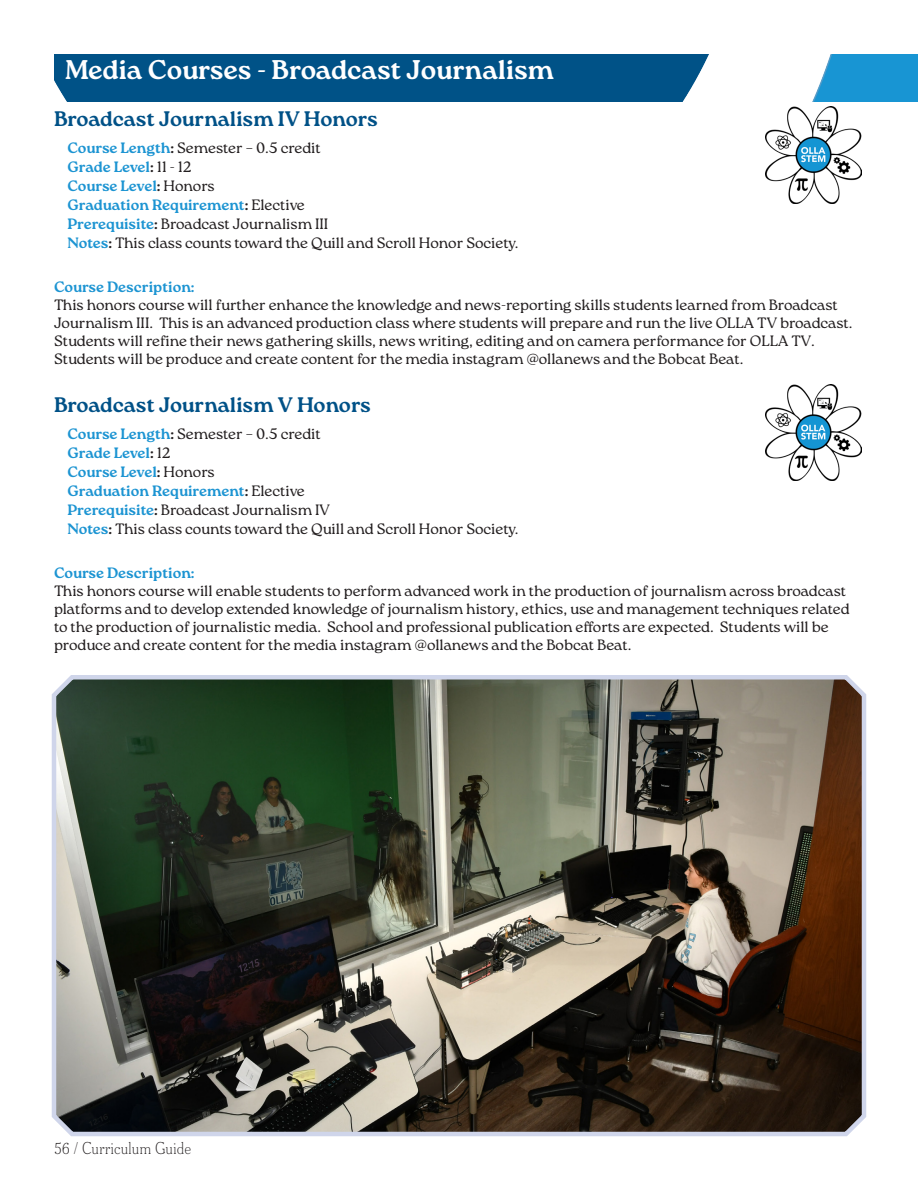
<style>
.page{position:relative;width:918px;height:1188px;background:#fff}
.page>*{position:absolute;margin:0;border:0;box-sizing:border-box;transform-origin:0 0}
.t1{font:700 27px "Roca";color:#fff}
.Course_Name{font:700 21px "Roca";color:#005187}
.Course_Description{font:300 15px/18px "Roca";color:#231f20}
.Course_Heading{font:300 15px "Roca";color:#231f20}
.Course_Heading-2{font:700 15px "Roca";letter-spacing:-.01em;color:#1c94d2}
.Course_Decription_Heading{font:700 15px "Roca";color:#1c94d2}
.t2{font:100 ultra-condensed 15px "Meursault VF";color:#231f20}
.s1{font-weight:700;color:#1c94d2}
.s2{font-weight:700}
.s3{color:#231f20}
.s4{font-weight:300;color:#231f20}
</style>
<div class="page">
<img style="left:54px;top:54px;width:864px;height:48px">
<img style="left:51px;top:675px;width:816px;height:462px">
<img style="left:765px;top:107px;width:96px;height:96px">
<img style="left:765px;top:385px;width:96px;height:96px">
<p class="t1" style="left:65px;top:54px;width:491px">Media Courses - Broadcast Journalism</p>
<p class="Course_Name" style="left:54px;top:106px;width:325px">Broadcast Journalism IV Honors</p>
<p class="Course_Heading" style="left:68px;top:139px;width:255px"><span class="s1">Course Length</span><span class="s2">:</span> Semester – 0.5 credit</p>
<p class="Course_Heading-2" style="left:68px;top:158px;width:126px">Grade Level<span class="s3">:</span> <span class="s4">11 - 12</span></p>
<p class="Course_Heading-2" style="left:68px;top:177px;width:149px">Course Level<span class="s3">:</span> <span class="s4">Honors</span></p>
<p class="Course_Heading-2" style="left:68px;top:196px;width:239px">Graduation Requirement<span class="s3">:</span> <span class="s4">Elective</span></p>
<p class="Course_Heading" style="left:68px;top:215px;width:262px"><span class="s1">Prerequisite</span><span class="s2">:</span> Broadcast Journalism III</p>
<p class="Course_Heading" style="left:68px;top:234px;width:453px"><span class="s1">Notes</span><span class="s2">:</span> This class counts toward the Quill and Scroll Honor Society.</p>
<p class="Course_Decription_Heading" style="left:54px;top:278px;width:142px">Course Description:</p>
<p class="Course_Description" style="left:54px;top:298px;width:800px">This honors course will further enhance the knowledge and news-reporting skills students learned from Broadcast Journalism III. This is an advanced production class where students will prepare and run the live OLLA TV broadcast.<br>Students will refine their news gathering skills, news writing, editing and on camera performance for OLLA TV.<br>Students will be produce and create content for the media instagram @ollanews and the Bobcat Beat.</p>
<p class="Course_Name" style="left:54px;top:392px;width:318px">Broadcast Journalism V Honors</p>
<p class="Course_Heading" style="left:68px;top:425px;width:255px"><span class="s1">Course Length</span><span class="s2">:</span> Semester – 0.5 credit</p>
<p class="Course_Heading-2" style="left:68px;top:444px;width:105px">Grade Level<span class="s3">:</span> <span class="s4">12</span></p>
<p class="Course_Heading-2" style="left:68px;top:463px;width:149px">Course Level<span class="s3">:</span> <span class="s4">Honors</span></p>
<p class="Course_Heading-2" style="left:68px;top:482px;width:239px">Graduation Requirement<span class="s3">:</span> <span class="s4">Elective</span></p>
<p class="Course_Heading" style="left:68px;top:501px;width:264px"><span class="s1">Prerequisite</span><span class="s2">:</span> Broadcast Journalism IV</p>
<p class="Course_Heading" style="left:68px;top:520px;width:453px"><span class="s1">Notes</span><span class="s2">:</span> This class counts toward the Quill and Scroll Honor Society.</p>
<p class="Course_Decription_Heading" style="left:54px;top:564px;width:142px">Course Description:</p>
<p class="Course_Description" style="left:54px;top:584px;width:797px">This honors course will enable students to perform advanced work in the production of journalism across broadcast platforms and to develop extended knowledge of journalism history, ethics, use and management techniques related to the production of journalistic media. School and professional publication efforts are expected. Students will be produce and create content for the media instagram @ollanews and the Bobcat Beat.</p>
<p class="t2" style="left:54px;top:1136px;width:139px">56 / Curriculum Guide</p>
</div>
